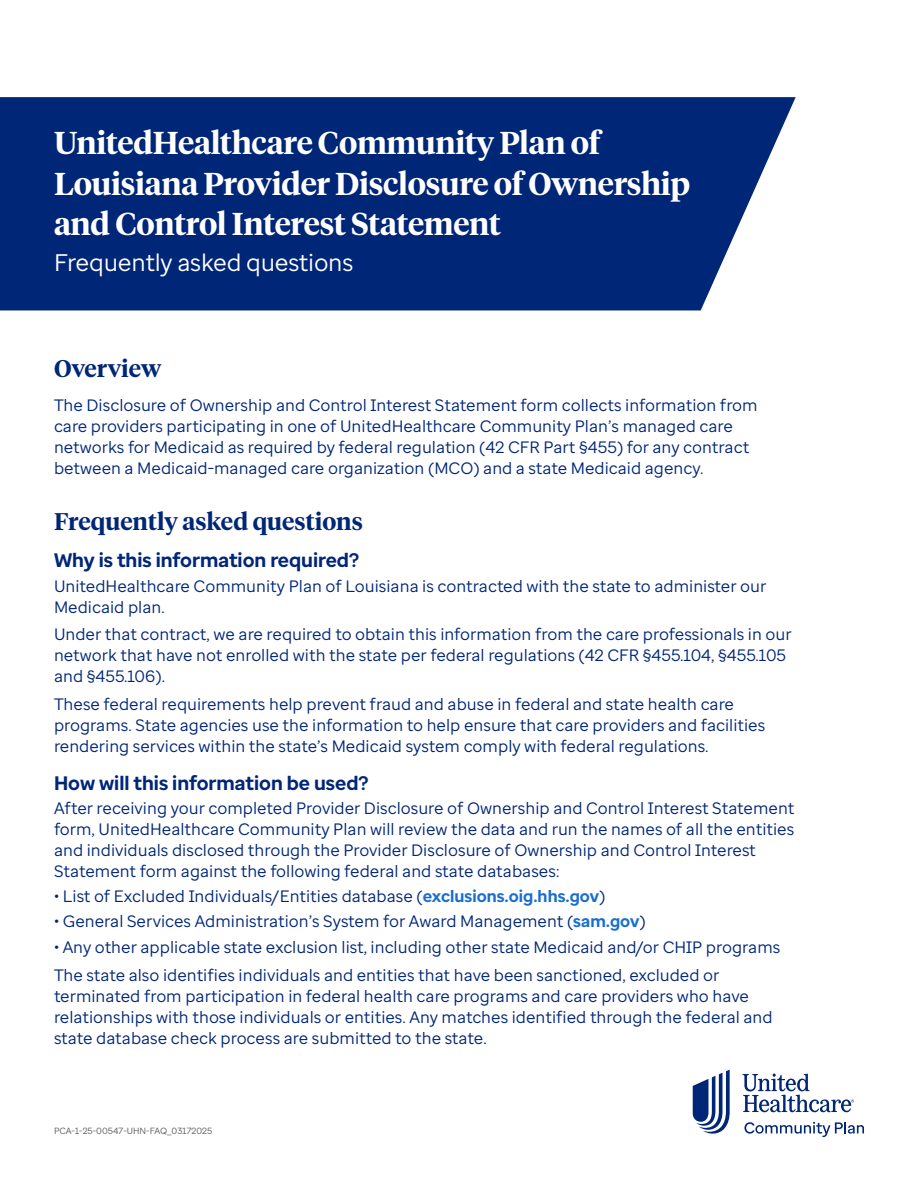
<style>
.page{position:relative;width:918px;height:1188px;background:#fff}
.page>*{position:absolute;margin:0;border:0;box-sizing:border-box;transform-origin:0 0}
.t1{font:600 31.5px/40.5px "UHC Serif Headline";letter-spacing:-.01em;color:#fff}
.Lead_In{font:600 24px "UHC Serif Headline";color:#002677}
.t2{font:24px "Enterprise Sans";letter-spacing:-.01em;color:#fff}
.Body{font:700 19.5px "Enterprise Sans";color:#002677}
.Continued_asterisk_footnotes{font:16.5px/21px "Enterprise Sans";color:#002677}
.Body-2{font:16.5px/21px "Enterprise Sans";color:#002677}
.Lead_In-2{font:16.5px/21px "Enterprise Sans";color:#002677}
.t3{font:9px "Enterprise Sans";color:#5a5a5a}
.s1{font-weight:700;color:#196ecf}
</style>
<div class="page">
<svg style="left:693px;top:1070px;width:37px;height:64px"></svg>
<svg style="left:742px;top:1074px;width:112px;height:38px"></svg>
<svg style="left:744px;top:1122px;width:120px;height:15px"></svg>
<div style="left:0;top:97px;width:796px;height:213px;background:#002677"></div>
<p class="t1" style="left:54px;top:121px;width:638px">UnitedHealthcare Community Plan of<br>Louisiana Provider Disclosure of Ownership and Control Interest Statement</p>
<p class="t2" style="left:54px;top:247px;width:301px">Frequently asked questions</p>
<p class="Lead_In" style="left:54px;top:351px;width:109px">Overview</p>
<p class="Lead_In-2" style="left:54px;top:395px;width:705px">The Disclosure of Ownership and Control Interest Statement form collects information from care providers participating in one of UnitedHealthcare Community Plan’s managed care networks for Medicaid as required by federal regulation (42 CFR Part §455) for any contract between a Medicaid-managed care organization (MCO) and a state Medicaid agency.</p>
<p class="Lead_In" style="left:54px;top:505px;width:310px">Frequently asked questions</p>
<p class="Body" style="left:54px;top:548px;width:307px">Why is this information required?</p>
<p class="Body-2" style="left:54px;top:575px;width:714px">UnitedHealthcare Community Plan of Louisiana is contracted with the state to administer our<br>Medicaid plan.</p>
<p class="Body-2" style="left:54px;top:624px;width:739px">Under that contract, we are required to obtain this information from the care professionals in our network that have not enrolled with the state per federal regulations (42 CFR §455.104, §455.105 and §455.106).</p>
<p class="Body-2" style="left:54px;top:694px;width:713px">These federal requirements help prevent fraud and abuse in federal and state health care programs. State agencies use the information to help ensure that care providers and facilities rendering services within the state’s Medicaid system comply with federal regulations.</p>
<p class="Body" style="left:54px;top:770px;width:316px">How will this information be used?</p>
<p class="Continued_asterisk_footnotes" style="left:54px;top:797px;width:742px">After receiving your completed Provider Disclosure of Ownership and Control Interest Statement form, UnitedHealthcare Community Plan will review the data and run the names of all the entities and individuals disclosed through the Provider Disclosure of Ownership and Control Interest Statement form against the following federal and state databases:</p>
<p class="Continued_asterisk_footnotes" style="left:54px;top:886px;width:553px">• List of Excluded Individuals/Entities database (<span class="s1">exclusions.oig.hhs.gov</span>)</p>
<p class="Continued_asterisk_footnotes" style="left:54px;top:911px;width:593px">• General Services Administration’s System for Award Management (<span class="s1">sam.gov</span>)</p>
<p class="Continued_asterisk_footnotes" style="left:54px;top:936px;width:728px">• Any other applicable state exclusion list, including other state Medicaid and/or CHIP programs</p>
<p class="Continued_asterisk_footnotes" style="left:54px;top:964px;width:720px">The state also identifies individuals and entities that have been sanctioned, excluded or terminated from participation in federal health care programs and care providers who have relationships with those individuals or entities. Any matches identified through the federal and state database check process are submitted to the state.</p>
<p class="t3" style="left:54px;top:1125px;width:160px">PCA-1-25-00547-UHN-FAQ_03172025</p>
</div>
